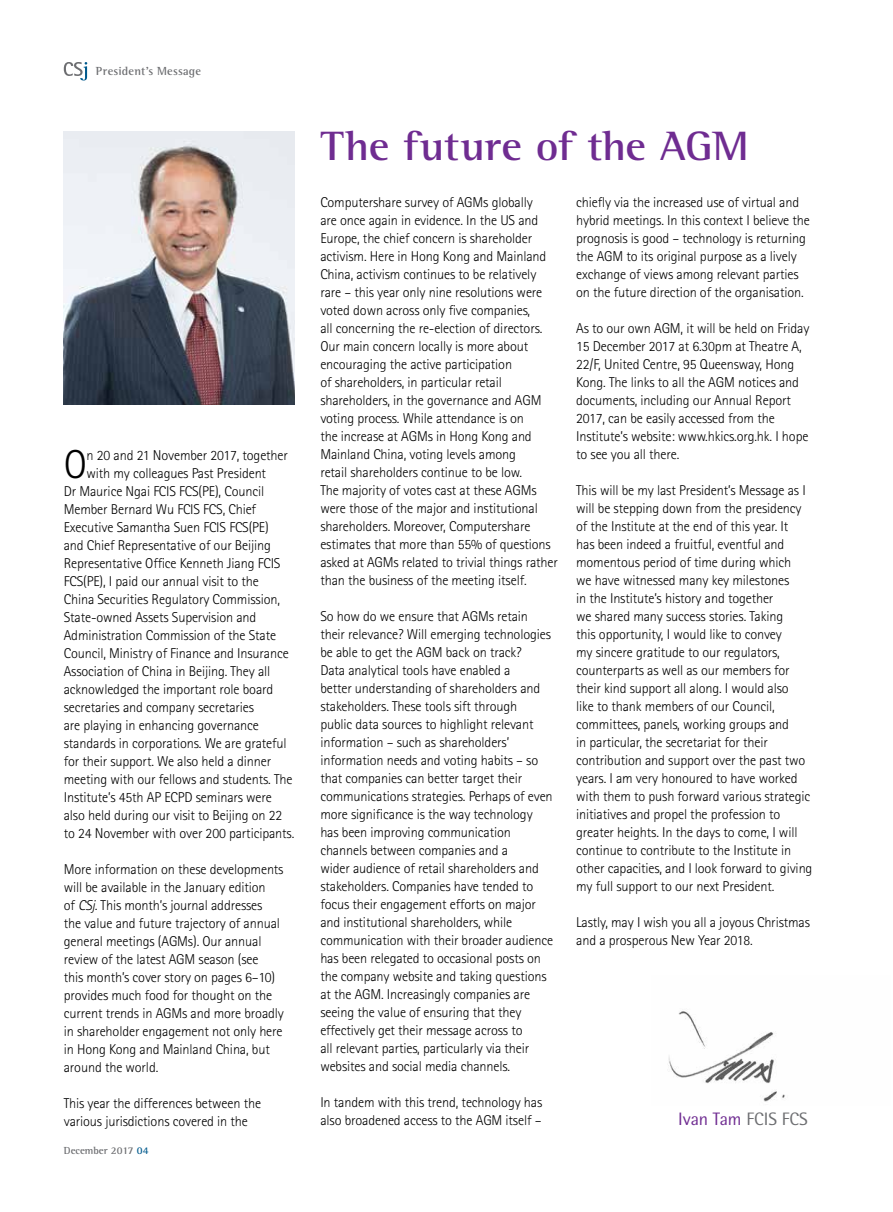
<style>
.page{position:relative;width:893px;height:1212px;background:#fff}
.page>*{position:absolute;margin:0;border:0;box-sizing:border-box;transform-origin:0 0}
.t1{font:700 42px "Rotis Semi Serif";letter-spacing:-.01em;color:#6f2c91;scale:1.05 1}
.t2{font:300 40.35px "Rotis Sans Serif";color:#000}
.t3{font:18px "Rotis Semi Sans";letter-spacing:-.005em;color:#6f2c91}
.t4{font:300 14.25px/18px "Rotis Sans Serif";letter-spacing:-.01em;color:#000}
.t5{font:700 12px "Rotis Semi Serif";letter-spacing:.015em;color:#6d6e71}
.t6{font:700 10.5px "Rotis Semi Serif";color:#6d6e71}
.s1{font-style:italic}
.s2{color:#005a8d}
.s3{color:#6d6e71}
</style>
<div class="page">
<img style="left:64px;top:132px;width:231px;height:272px">
<img style="left:668px;top:1011px;width:117px;height:91px">
<svg style="left:64px;top:62px;width:23px;height:18px"></svg>
<p class="t5" style="left:96px;top:64px;width:107px">President’s Message</p>
<h2 class="t2" style="left:64px;top:441px;width:25px">O</h2>
<p class="t4" style="left:87px;top:446px;width:203px">n 20 and 21 November 2017, together</p>
<p class="t4" style="left:87px;top:464px;width:181px">with my colleagues Past President</p>
<p class="t4" style="left:64px;top:482px;width:202px">Dr Maurice Ngai FCIS FCS(PE), Council</p>
<p class="t4" style="left:64px;top:500px;width:194px">Member Bernard Wu FCIS FCS, Chief</p>
<p class="t4" style="left:64px;top:518px;width:207px">Executive Samantha Suen FCIS FCS(PE)</p>
<p class="t4" style="left:64px;top:536px;width:209px">and Chief Representative of our Beijing</p>
<p class="t4" style="left:64px;top:554px;width:218px">Representative Office Kenneth Jiang FCIS</p>
<p class="t4" style="left:64px;top:572px;width:197px">FCS(PE), I paid our annual visit to the</p>
<p class="t4" style="left:64px;top:590px;width:218px">China Securities Regulatory Commission,</p>
<p class="t4" style="left:64px;top:608px;width:194px">State-owned Assets Supervision and</p>
<p class="t4" style="left:64px;top:626px;width:214px">Administration Commission of the State</p>
<p class="t4" style="left:64px;top:644px;width:227px">Council, Ministry of Finance and Insurance</p>
<p class="t4" style="left:64px;top:662px;width:208px">Association of China in Beijing. They all</p>
<p class="t4" style="left:64px;top:680px;width:211px">acknowledged the important role board</p>
<p class="t4" style="left:64px;top:698px;width:192px">secretaries and company secretaries</p>
<p class="t4" style="left:64px;top:716px;width:197px">are playing in enhancing governance</p>
<p class="t4" style="left:64px;top:734px;width:224px">standards in corporations. We are grateful</p>
<p class="t4" style="left:64px;top:752px;width:209px">for their support. We also held a dinner</p>
<p class="t4" style="left:64px;top:770px;width:230px">meeting with our fellows and students. The</p>
<p class="t4" style="left:64px;top:788px;width:210px">Institute’s 45th AP ECPD seminars were</p>
<p class="t4" style="left:64px;top:806px;width:220px">also held during our visit to Beijing on 22</p>
<p class="t4" style="left:64px;top:824px;width:232px">to 24 November with over 200 participants.</p>
<p class="t4" style="left:64px;top:860px;width:222px">More information on these developments will be available in the January edition<br>of <span class="s1">CSj.</span> This month’s journal addresses<br>the value and future trajectory of annual general meetings (AGMs). Our annual review of the latest AGM season (see<br>this month’s cover story on pages 6–10) provides much food for thought on the current trends in AGMs and more broadly in shareholder engagement not only here in Hong Kong and Mainland China, but around the world.</p>
<p class="t4" style="left:64px;top:1094px;width:199px">This year the differences between the various jurisdictions covered in the</p>
<p class="t6" style="left:64px;top:1144px;width:86px">December 2017 <span class="s2">04</span></p>
<h1 class="t1" style="left:321px;top:121px;width:410px">The future of the AGM</h1>
<p class="t4" style="left:320px;top:193px;width:239px">Computershare survey of AGMs globally<br>are once again in evidence. In the US and Europe, the chief concern is shareholder activism. Here in Hong Kong and Mainland China, activism continues to be relatively rare – this year only nine resolutions were voted down across only five companies,<br>all concerning the re-election of directors.<br>Our main concern locally is more about encouraging the active participation<br>of shareholders, in particular retail shareholders, in the governance and AGM voting process. While attendance is on<br>the increase at AGMs in Hong Kong and Mainland China, voting levels among<br>retail shareholders continue to be low.<br>The majority of votes cast at these AGMs were those of the major and institutional shareholders. Moreover, Computershare estimates that more than 55% of questions asked at AGMs related to trivial things rather than the business of the meeting itself.</p>
<p class="t4" style="left:320px;top:607px;width:234px">So how do we ensure that AGMs retain their relevance? Will emerging technologies be able to get the AGM back on track?<br>Data analytical tools have enabled a<br>better understanding of shareholders and stakeholders. These tools sift through<br>public data sources to highlight relevant information – such as shareholders’ information needs and voting habits – so that companies can better target their communications strategies. Perhaps of even more significance is the way technology has been improving communication channels between companies and a<br>wider audience of retail shareholders and stakeholders. Companies have tended to focus their engagement efforts on major and institutional shareholders, while communication with their broader audience has been relegated to occasional posts on the company website and taking questions at the AGM. Increasingly companies are seeing the value of ensuring that they effectively get their message across to<br>all relevant parties, particularly via their websites and social media channels.</p>
<p class="t4" style="left:320px;top:1093px;width:224px">In tandem with this trend, technology has also broadened access to the AGM itself –</p>
<p class="t4" style="left:576px;top:193px;width:235px">chiefly via the increased use of virtual and hybrid meetings. In this context I believe the prognosis is good – technology is returning the AGM to its original purpose as a lively exchange of views among relevant parties on the future direction of the organisation.</p>
<p class="t4" style="left:576px;top:319px;width:235px">As to our own AGM, it will be held on Friday 15 December 2017 at 6.30pm at Theatre A, 22/F, United Centre, 95 Queensway, Hong Kong. The links to all the AGM notices and documents, including our Annual Report 2017, can be easily accessed from the Institute’s website: www.hkics.org.hk. I hope to see you all there.</p>
<p class="t4" style="left:576px;top:481px;width:238px">This will be my last President’s Message as I will be stepping down from the presidency of the Institute at the end of this year. It<br>has been indeed a fruitful, eventful and momentous period of time during which<br>we have witnessed many key milestones<br>in the Institute’s history and together<br>we shared many success stories. Taking<br>this opportunity, I would like to convey<br>my sincere gratitude to our regulators, counterparts as well as our members for their kind support all along. I would also<br>like to thank members of our Council, committees, panels, working groups and<br>in particular, the secretariat for their contribution and support over the past two years. I am very honoured to have worked with them to push forward various strategic initiatives and propel the profession to greater heights. In the days to come, I will continue to contribute to the Institute in other capacities, and I look forward to giving my full support to our next President.</p>
<p class="t4" style="left:576px;top:913px;width:235px">Lastly, may I wish you all a joyous Christmas and a prosperous New Year 2018.</p>
<p class="t3" style="left:678px;top:1109px;width:131px">Ivan Tam <span class="s3">FCIS FCS</span></p>
</div>
